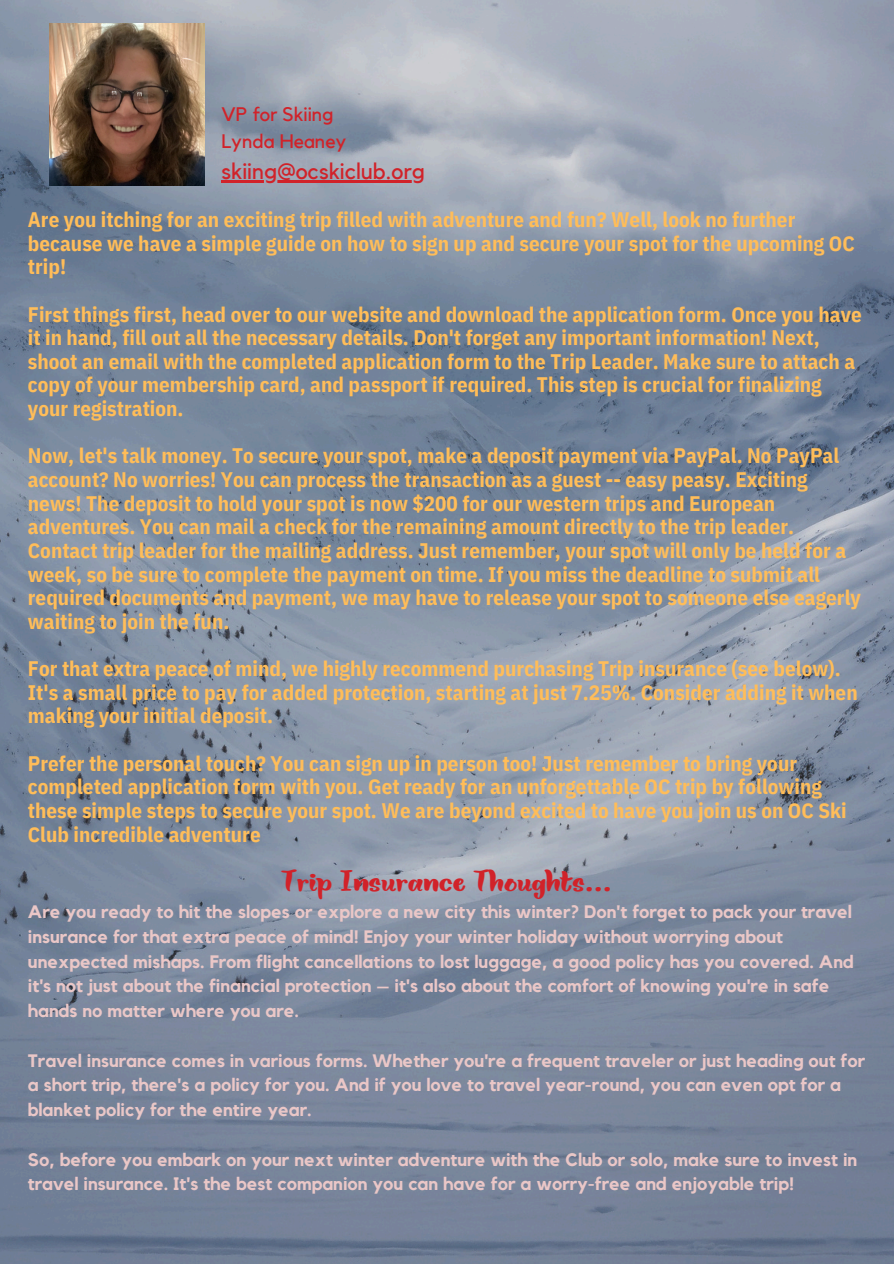
<style>
.page{position:relative;width:894px;height:1264px;background:#fff}
.page>*{position:absolute;margin:0;border:0;box-sizing:border-box;transform-origin:0 0}
.t1{font:30px "Hello Font ID Duckling";color:#d12229}
.t2{font:22.5px "Kollektif";color:#d12229}
.t3{font:700 21px/23.7px "IBM Plex Sans Cond";color:#ffbd59}
.t4{font:19.5px/27px "Kollektif";color:#d12229}
.t5{font:700 18px/24.8px "Kollektif";color:#eac7c7}
</style>
<div class="page">
<img style="left:0;top:0;width:893px;height:1263px">
<img style="left:49px;top:24px;width:156px;height:162px">
<hr style="left:221px;top:180px;width:204px;height:3px;background:#d12229">
<h2 class="t4" style="left:221px;top:101px;width:126px">VP for Skiing<br>Lynda Heaney</h2>
<h1 class="t2" style="left:221px;top:161px;width:205px">skiing@ocskiclub.org</h1>
<p class="t3" style="left:28px;top:207px;width:828px">Are you itching for an exciting trip filled with adventure and fun? Well, look no further because we have a simple guide on how to sign up and secure your spot for the upcoming OC trip!</p>
<p class="t3" style="left:28px;top:302px;width:835px">First things first, head over to our website and download the application form. Once you have it in hand, fill out all the necessary details. Don't forget any important information! Next, shoot an email with the completed application form to the Trip Leader. Make sure to attach a copy of your membership card, and passport if required. This step is crucial for finalizing your registration.</p>
<h3 class="t3" style="left:28px;top:443px;width:834px">Now, let's talk money. To secure your spot, make a deposit payment via PayPal. No PayPal account? No worries! You can process the transaction as a guest -- easy peasy. Exciting news! The deposit to hold your spot is now $200 for our western trips and European adventures. You can mail a check for the remaining amount directly to the trip leader.<br>Contact trip leader for the mailing address. Just remember, your spot will only be held for a week, so be sure to complete the payment on time. If you miss the deadline to submit all required documents and payment, we may have to release your spot to someone else eagerly waiting to join the fun.</h3>
<h3 class="t3" style="left:28px;top:656px;width:831px">For that extra peace of mind, we highly recommend purchasing Trip insurance (see below).<br>It's a small price to pay for added protection, starting at just 7.25%. Consider adding it when making your initial deposit.</h3>
<p class="t3" style="left:28px;top:751px;width:820px">Prefer the personal touch? You can sign up in person too! Just remember to bring your completed application form with you. Get ready for an unforgettable OC trip by following these simple steps to secure your spot. We are beyond excited to have you join us on OC Ski Club incredible adventure</p>
<h1 class="t1" style="left:282px;top:861px;width:331px">Trip Insurance Thoughts...</h1>
<h1 class="t5" style="left:28px;top:900px;width:827px">Are you ready to hit the slopes or explore a new city this winter? Don't forget to pack your travel insurance for that extra peace of mind! Enjoy your winter holiday without worrying about unexpected mishaps. From flight cancellations to lost luggage, a good policy has you covered. And it's not just about the financial protection – it's also about the comfort of knowing you're in safe hands no matter where you are.</h1>
<h1 class="t5" style="left:28px;top:1048px;width:838px">Travel insurance comes in various forms. Whether you're a frequent traveler or just heading out for a short trip, there's a policy for you. And if you love to travel year-round, you can even opt for a blanket policy for the entire year.</h1>
<h1 class="t5" style="left:28px;top:1147px;width:830px">So, before you embark on your next winter adventure with the Club or solo, make sure to invest in travel insurance. It's the best companion you can have for a worry-free and enjoyable trip!</h1>
</div>
